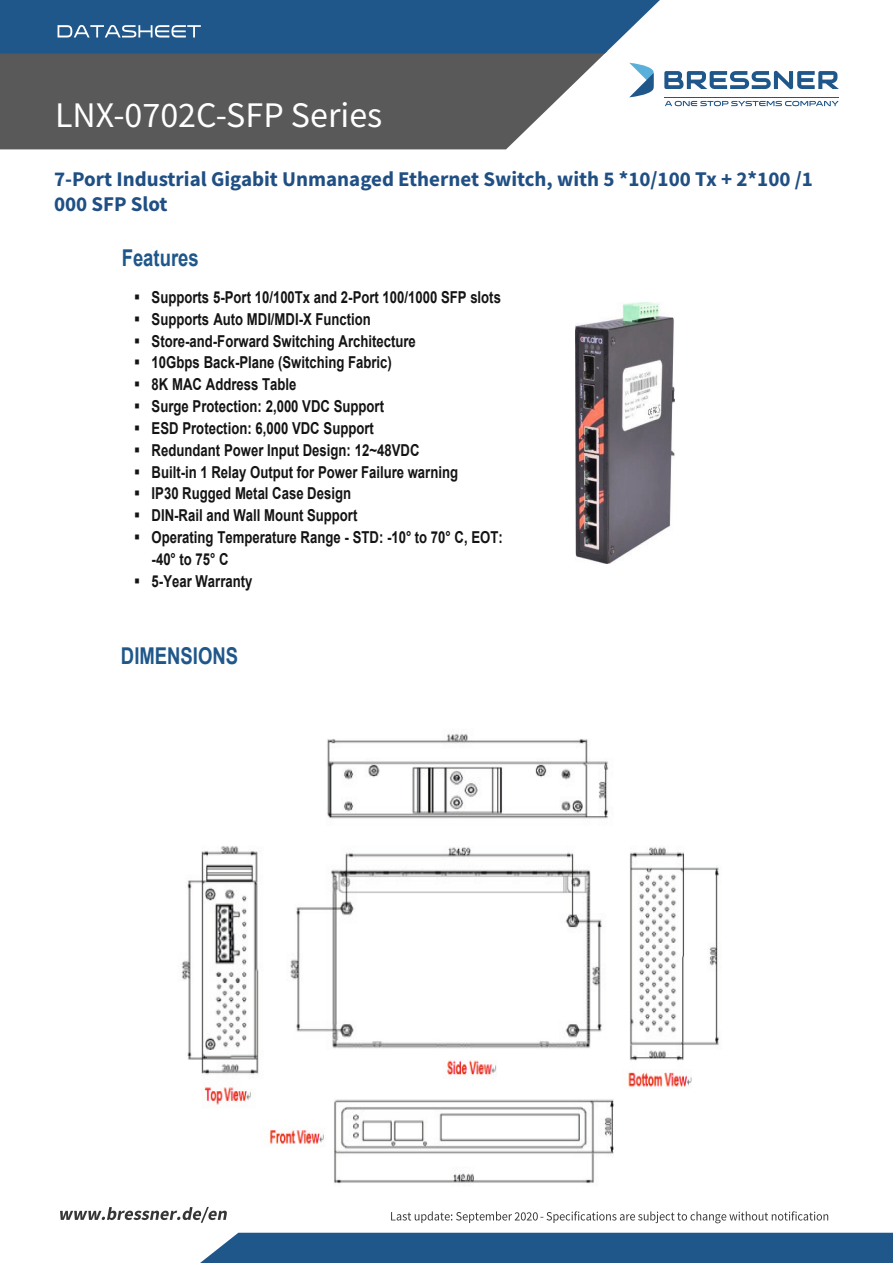
<style>
.page{position:relative;width:893px;height:1263px;background:#fff}
.page>*{position:absolute;margin:0;border:0;box-sizing:border-box;transform-origin:0 0}
.t1{font:36px "Source Sans Pro";color:#fff}
.t2{font:700 23.1px "Arial";color:#20578b;scale:.8 1}
.t3{font:700 21px/25.2px "Source Sans Pro";color:#204f84}
.t4{font:700 16.5px/21.9px "Arial";color:#131413;scale:.8 1}
</style>
<div class="page">
<img style="left:60px;top:1206px;width:166px;height:17px">
<img style="left:391px;top:1211px;width:438px;height:12px">
<img style="left:540px;top:1211px;width:8px;height:12px">
<svg style="left:0;top:53px;width:606px;height:96px;background:#666"></svg>
<div style="left:0;top:0;width:660px;height:53px;background:#20578b"></div>
<img style="left:56px;top:25px;width:160px;height:16px">
<div style="left:200px;top:1233px;width:693px;height:30px;background:#20578b"></div>
<svg style="left:629px;top:63px;width:25px;height:34px"></svg>
<svg style="left:664px;top:71px;width:175px;height:18px"></svg>
<hr style="left:664px;top:97px;width:175px;height:1px;background:#20578b">
<svg style="left:665px;top:101px;width:174px;height:5px"></svg>
<img style="left:182px;top:734px;width:537px;height:450px">
<img style="left:576px;top:303px;width:99px;height:260px">
<h1 class="t1" style="left:55px;top:92px;width:329px">LNX-0702C-SFP Series</h1>
<p class="t3" style="left:54px;top:166px;width:760px">7-Port Industrial Gigabit Unmanaged Ethernet Switch, with 5 *10/100 Tx + 2*100 /1<br>000 SFP Slot</p>
<h2 class="t2" style="left:122px;top:242px;width:98px">Features</h2>
<p class="t4" style="left:134px;top:286px;width:460px">▪ Supports 5-Port 10/100Tx and 2-Port 100/1000 SFP slots</p>
<p class="t4" style="left:134px;top:308px;width:297px">▪ Supports Auto MDI/MDI-X Function</p>
<p class="t4" style="left:134px;top:330px;width:354px">▪ Store-and-Forward Switching Architecture</p>
<p class="t4" style="left:134px;top:352px;width:324px">▪ 10Gbps Back-Plane (Switching Fabric)</p>
<p class="t4" style="left:134px;top:374px;width:204px">▪ 8K MAC Address Table</p>
<p class="t4" style="left:134px;top:395px;width:314px">▪ Surge Protection: 2,000 VDC Support</p>
<p class="t4" style="left:134px;top:417px;width:301px">▪ ESD Protection: 6,000 VDC Support</p>
<p class="t4" style="left:134px;top:439px;width:358px">▪ Redundant Power Input Design: 12~48VDC</p>
<p class="t4" style="left:134px;top:461px;width:406px">▪ Built-in 1 Relay Output for Power Failure warning</p>
<p class="t4" style="left:134px;top:483px;width:273px">▪ IP30 Rugged Metal Case Design</p>
<p class="t4" style="left:134px;top:505px;width:281px">▪ DIN-Rail and Wall Mount Support</p>
<p class="t4" style="left:152px;top:526px;width:440px;text-indent:-18px">▪ Operating Temperature Range - STD: -10° to 70° C, EOT: -40° to 75° C</p>
<p class="t4" style="left:134px;top:570px;width:149px">▪ 5-Year Warranty</p>
<h2 class="t2" style="left:121px;top:640px;width:148px">DIMENSIONS</h2>
</div>
